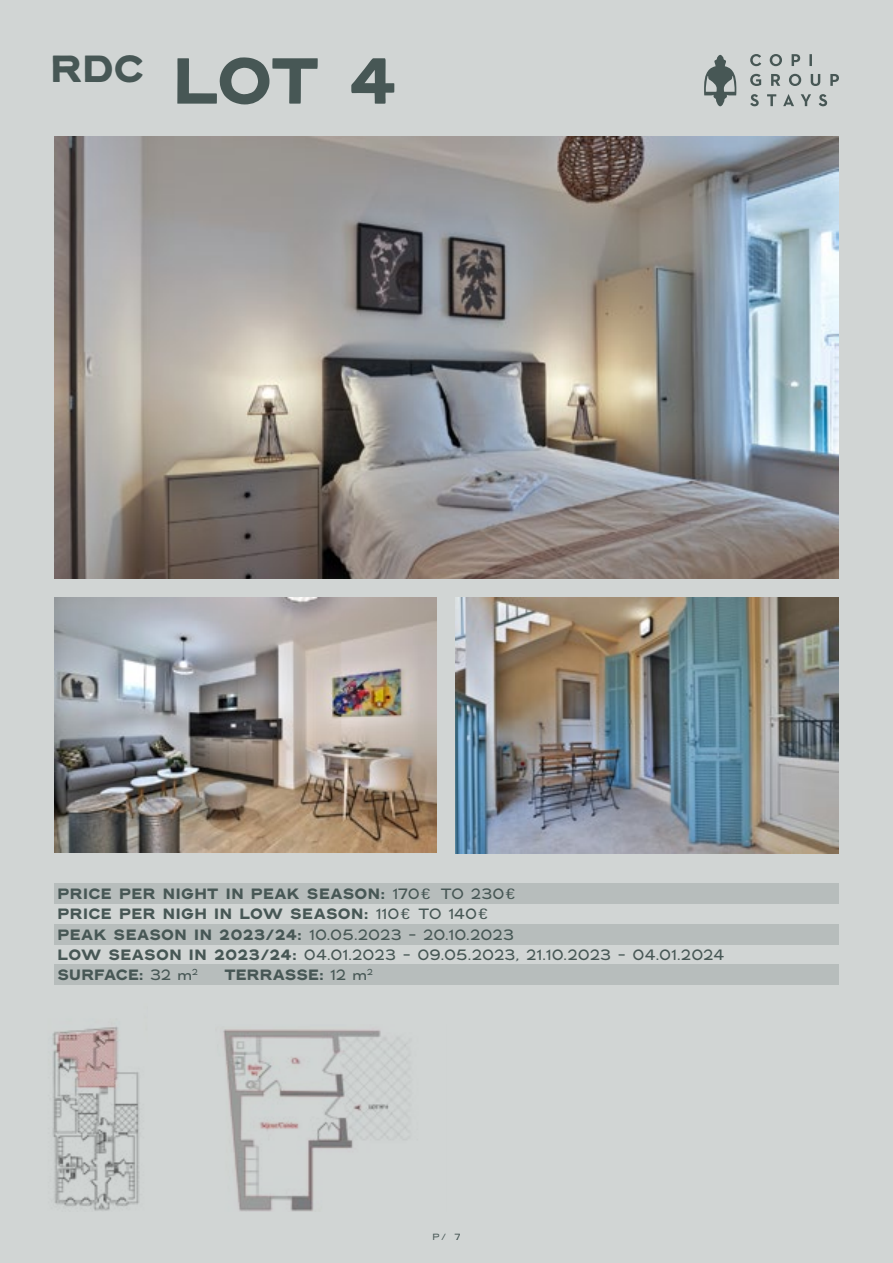
<style>
.page{position:relative;width:893px;height:1263px;background:#d1d5d4}
.page>*{position:absolute;margin:0;border:0;box-sizing:border-box;transform-origin:0 0}
.t1{font:900 64.95px "BN Hamburg Hand";color:#475755}
.t2{font:15px "BN Hamburg Hand";letter-spacing:.045em;color:#475755}
.t3{font:900 15px "BN Hamburg Hand";letter-spacing:.065em;color:#475755}
.t4{font:9px "BN Hamburg Hand";color:#475755}
.s1{font-weight:400}
.s2{font-family:"Barlow Condensed";font-weight:400}
.s3{font-weight:900}
</style>
<div class="page">
<svg style="left:704px;top:55px;width:32px;height:51px"></svg>
<svg style="left:750px;top:74px;width:89px;height:12px"></svg>
<svg style="left:750px;top:54px;width:62px;height:12px"></svg>
<svg style="left:750px;top:94px;width:77px;height:12px"></svg>
<div style="left:54px;top:883px;width:785px;height:20px;background:#b7bdbc"></div>
<div style="left:54px;top:924px;width:785px;height:20px;background:#b7bdbc"></div>
<div style="left:54px;top:965px;width:785px;height:20px;background:#b7bdbc"></div>
<img style="left:54px;top:136px;width:785px;height:442px">
<img style="left:54px;top:597px;width:383px;height:256px">
<img style="left:455px;top:597px;width:384px;height:257px">
<img style="left:52px;top:1027px;width:88px;height:184px">
<img style="left:223px;top:1029px;width:184px;height:182px">
<p class="t1" style="left:51px;top:43px;width:346px"><sup>RDC</sup> LOT 4</p>
<p class="t3" style="left:58px;top:885px;width:459px">PRICE PER NIGHT IN PEAK SEASON: <span class="s1">170</span><span class="s2">€</span> <span class="s1">TO 230</span><span class="s2">€</span></p>
<p class="t3" style="left:58px;top:905px;width:432px">PRICE PER NIGH IN LOW SEASON: <span class="s1">110</span><span class="s2">€</span> <span class="s1">TO 140</span><span class="s2">€</span></p>
<p class="t2" style="left:58px;top:926px;width:457px"><span class="s3">PEAK SEASON IN 2023/24:</span> 10.05.2023 - 20.10.2023</p>
<p class="t2" style="left:58px;top:947px;width:667px"><span class="s3">LOW SEASON IN 2023/24:</span> 04.01.2023 - 09.05.2023, 21.10.2023 - 04.01.2024</p>
<p class="t3" style="left:58px;top:966px;width:141px">SURFACE: <span class="s1">32 m</span><sup>2</sup></p>
<p class="t3" style="left:225px;top:966px;width:149px">TERRASSE: <span class="s1">12 m</span><sup>2</sup></p>
<p class="t4" style="left:433px;top:1232px;width:29px">P/ 7</p>
</div>
